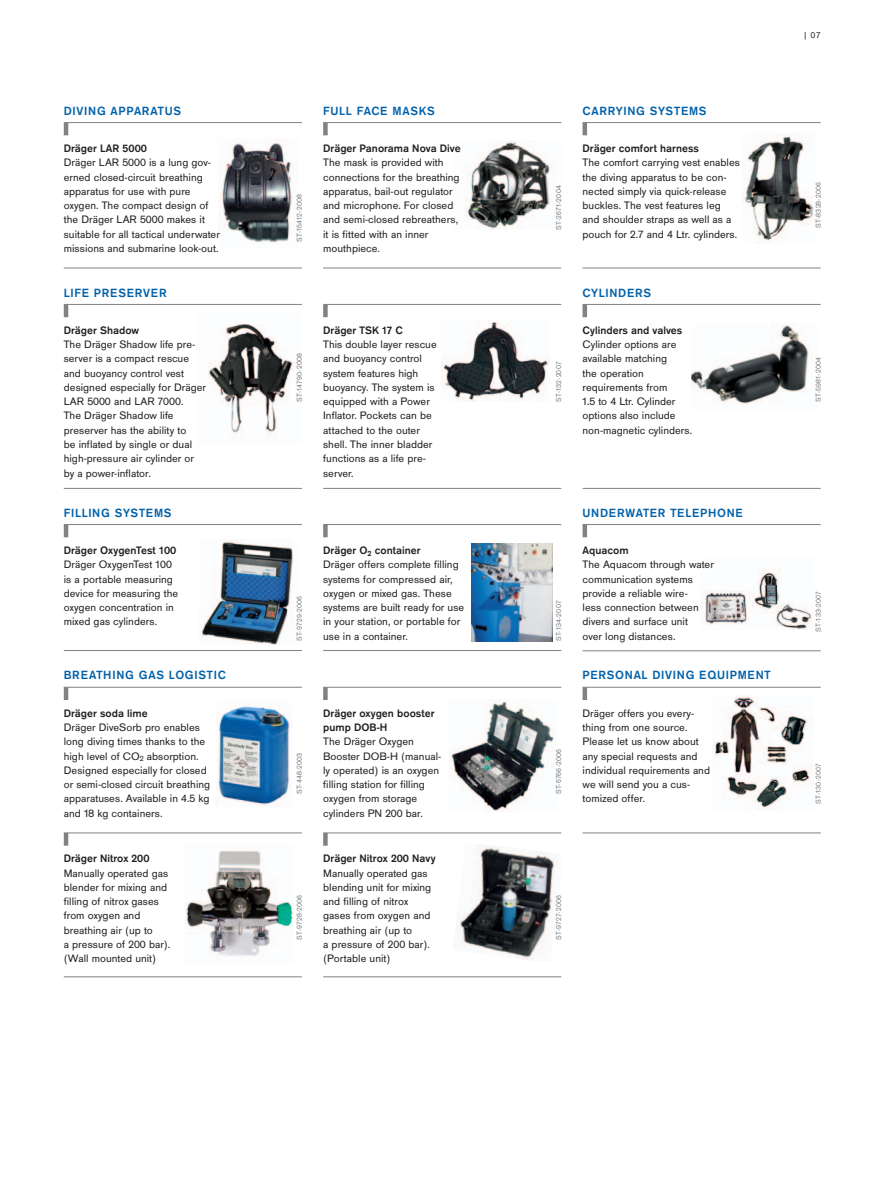
<style>
.page{position:relative;width:893px;height:1191px;background:#fff}
.page>*{position:absolute;margin:0;border:0;box-sizing:border-box;transform-origin:0 0}
.t1{font:700 12.3px "Draeger San";letter-spacing:.055em;color:#0161aa}
.t2{font:11.25px/14.2px "Draeger San";color:#231f20}
.t3{font:700 11.25px/14.2px "Draeger San";color:#231f20}
.t4{font:9px "Draeger San Tab";color:#231f20}
.t5{font:7.5px "Draeger San";letter-spacing:.025em;color:#808285}
.s1{font-weight:700}
</style>
<div class="page">
<hr style="left:64px;top:122px;width:238px;height:1px;background:#808285">
<hr style="left:64px;top:123px;width:4px;height:12px;background:#808285">
<img style="left:218px;top:138px;width:76px;height:105px">
<hr style="left:583px;top:122px;width:238px;height:1px;background:#808285">
<hr style="left:583px;top:123px;width:4px;height:12px;background:#808285">
<img style="left:742px;top:134px;width:73px;height:107px">
<hr style="left:323px;top:122px;width:238px;height:1px;background:#808285">
<div style="left:323px;top:123px;width:5px;height:12px;background:#808285"></div>
<img style="left:465px;top:141px;width:92px;height:89px">
<hr style="left:64px;top:304px;width:238px;height:1px;background:#808285">
<hr style="left:64px;top:304px;width:4px;height:13px;background:#808285">
<hr style="left:583px;top:268px;width:238px;height:1px;background:#808285">
<img style="left:208px;top:323px;width:87px;height:114px">
<hr style="left:583px;top:524px;width:238px;height:1px;background:#808285">
<hr style="left:583px;top:524px;width:4px;height:13px;background:#808285">
<img style="left:703px;top:570px;width:109px;height:59px">
<hr style="left:64px;top:524px;width:238px;height:1px;background:#808285">
<hr style="left:64px;top:524px;width:4px;height:13px;background:#808285">
<img style="left:200px;top:539px;width:94px;height:106px">
<hr style="left:583px;top:304px;width:238px;height:1px;background:#808285">
<hr style="left:583px;top:304px;width:4px;height:13px;background:#808285">
<img style="left:691px;top:323px;width:124px;height:81px">
<hr style="left:323px;top:524px;width:238px;height:1px;background:#808285">
<div style="left:323px;top:524px;width:5px;height:13px;background:#808285"></div>
<hr style="left:64px;top:687px;width:238px;height:1px;background:#808285">
<hr style="left:64px;top:687px;width:4px;height:13px;background:#808285">
<img style="left:216px;top:706px;width:74px;height:99px">
<hr style="left:323px;top:687px;width:238px;height:1px;background:#808285">
<div style="left:323px;top:687px;width:5px;height:13px;background:#808285"></div>
<img style="left:450px;top:699px;width:104px;height:112px">
<hr style="left:323px;top:832px;width:238px;height:1px;background:#808285">
<div style="left:323px;top:833px;width:5px;height:12px;background:#808285"></div>
<img style="left:453px;top:845px;width:103px;height:116px">
<hr style="left:583px;top:687px;width:238px;height:1px;background:#808285">
<hr style="left:583px;top:687px;width:4px;height:13px;background:#808285">
<img style="left:712px;top:695px;width:102px;height:115px">
<hr style="left:323px;top:304px;width:238px;height:1px;background:#808285">
<div style="left:323px;top:304px;width:5px;height:13px;background:#808285"></div>
<img style="left:442px;top:322px;width:107px;height:79px">
<hr style="left:64px;top:268px;width:238px;height:1px;background:#808285">
<img style="left:471px;top:543px;width:82px;height:98px">
<hr style="left:323px;top:976px;width:238px;height:1px;background:#808285">
<hr style="left:64px;top:976px;width:238px;height:1px;background:#808285">
<hr style="left:583px;top:650px;width:238px;height:1px;background:#808285">
<hr style="left:323px;top:488px;width:238px;height:1px;background:#808285">
<hr style="left:583px;top:488px;width:238px;height:1px;background:#808285">
<hr style="left:64px;top:488px;width:238px;height:1px;background:#808285">
<hr style="left:323px;top:268px;width:238px;height:1px;background:#808285">
<hr style="left:64px;top:650px;width:238px;height:1px;background:#808285">
<hr style="left:323px;top:650px;width:238px;height:1px;background:#808285">
<hr style="left:64px;top:832px;width:238px;height:1px;background:#808285">
<hr style="left:583px;top:832px;width:238px;height:1px;background:#808285">
<hr style="left:64px;top:833px;width:4px;height:12px;background:#808285">
<img style="left:185px;top:850px;width:108px;height:106px">
<p class="t1" style="left:64px;top:106px;width:119px">DIVING APPARATUS</p>
<p class="t3" style="left:64px;top:142px;width:85px">Dräger LAR 5000</p>
<p class="t2" style="left:64px;top:157px;width:158px">Dräger LAR 5000 is a lung gov&shy;erned closed-circuit breathing apparatus for use with pure oxygen. The compact design of the Dräger LAR 5000 makes it suitable for all tactical underwater missions and submarine look-out.</p>
<p class="t1" style="left:64px;top:288px;width:104px">LIFE PRESERVER</p>
<p class="t3" style="left:64px;top:324px;width:77px">Dräger Shadow</p>
<p class="t2" style="left:64px;top:338px;width:144px">The Dräger Shadow life pre&shy;server is a compact rescue and buoyancy control vest designed especially for Dräger<br>LAR 5000 and LAR 7000.<br>The Dräger Shadow life preserver has the ability to<br>be inflated by single or dual high-pressure air cylinder or by a power-inflator.</p>
<p class="t1" style="left:64px;top:508px;width:109px">FILLING SYSTEMS</p>
<p class="t3" style="left:64px;top:544px;width:114px">Dräger OxygenTest 100</p>
<p class="t2" style="left:64px;top:558px;width:116px">Dräger OxygenTest 100 is a portable measuring device for measuring the oxygen concentration in mixed gas cylinders.</p>
<p class="t1" style="left:64px;top:671px;width:164px">BREATHING GAS LOGISTIC</p>
<p class="t3" style="left:64px;top:707px;width:85px">Dräger soda lime</p>
<p class="t2" style="left:64px;top:721px;width:148px">Dräger DiveSorb pro enables long diving times thanks to the high level of CO<sub>2</sub> absorption.<br>Designed especially for closed or semi-closed circuit breathing apparatuses. Available in 4.5 kg and 18 kg containers.</p>
<p class="t3" style="left:64px;top:852px;width:87px">Dräger Nitrox 200</p>
<p class="t2" style="left:64px;top:867px;width:108px">Manually operated gas blender for mixing and filling of nitrox gases from oxygen and breathing air (up to<br>a pressure of 200 bar). (Wall mounted unit)</p>
<p class="t1" style="left:323px;top:106px;width:113px">FULL FACE MASKS</p>
<p class="t1" style="left:583px;top:106px;width:126px">CARRYING SYSTEMS</p>
<p class="t4" style="left:803px;top:32px;width:19px">| 07</p>
<p class="t3" style="left:583px;top:142px;width:118px">Dräger comfort harness</p>
<p class="t2" style="left:583px;top:157px;width:159px">The comfort carrying vest enables the diving apparatus to be con&shy;nected simply via quick-release buckles. The vest features leg and shoulder straps as well as a pouch for 2.7 and 4 Ltr. cylinders.</p>
<p class="t3" style="left:323px;top:142px;width:139px">Dräger Panorama Nova Dive</p>
<p class="t2" style="left:323px;top:157px;width:138px">The mask is provided with connections for the breathing apparatus, bail-out regulator and microphone. For closed and semi-closed rebreathers, it is fitted with an inner mouthpiece.</p>
<p class="t5" style="left:297px;top:242px;width:49px;rotate:-90deg">ST-15412-2008</p>
<p class="t5" style="left:556px;top:230px;width:46px;rotate:-90deg">ST-2671-2004</p>
<p class="t5" style="left:816px;top:227px;width:47px;rotate:-90deg">ST-8328-2006</p>
<p class="t5" style="left:297px;top:402px;width:50px;rotate:-90deg">ST-14790-2008</p>
<p class="t3" style="left:323px;top:324px;width:81px">Dräger TSK 17 C</p>
<p class="t2" style="left:323px;top:338px;width:115px">This double layer rescue and buoyancy control system features high buoyancy. The system is equipped with a Power<br>Inflator. Pockets can be attached to the outer shell. The inner bladder functions as a life pre&shy;server.</p>
<p class="t5" style="left:297px;top:641px;width:47px;rotate:-90deg">ST-9729-2006</p>
<p class="t2" style="left:323px;top:544px;width:143px"><span class="s1">Dräger O</span><sub>2</sub> <span class="s1">container<br></span>Dräger offers complete filling systems for compressed air, oxygen or mixed gas. These systems are built ready for use in your station, or portable for use in a container.</p>
<p class="t5" style="left:556px;top:402px;width:42px;rotate:-90deg">ST-132-2007</p>
<p class="t5" style="left:556px;top:641px;width:42px;rotate:-90deg">ST-134-2007</p>
<p class="t3" style="left:323px;top:707px;width:113px">Dräger oxygen booster pump DOB-H</p>
<p class="t2" style="left:323px;top:735px;width:120px">The Dräger Oxygen<br>Booster DOB-H (manual&shy;ly operated) is an oxygen filling station for filling oxygen from storage cylinders PN 200 bar.</p>
<p class="t5" style="left:297px;top:794px;width:43px;rotate:-90deg">ST-448-2003</p>
<p class="t5" style="left:556px;top:794px;width:47px;rotate:-90deg">ST-6766-2006</p>
<p class="t5" style="left:297px;top:940px;width:47px;rotate:-90deg">ST-9728-2006</p>
<p class="t3" style="left:323px;top:852px;width:114px">Dräger Nitrox 200 Navy</p>
<p class="t2" style="left:323px;top:867px;width:110px">Manually operated gas blending unit for mixing and filling of nitrox gases from oxygen and breathing air (up to<br>a pressure of 200 bar). (Portable unit)</p>
<p class="t5" style="left:556px;top:940px;width:46px;rotate:-90deg">ST-9727-2006</p>
<p class="t1" style="left:583px;top:288px;width:70px">CYLINDERS</p>
<p class="t3" style="left:583px;top:324px;width:101px">Cylinders and valves</p>
<p class="t2" style="left:583px;top:338px;width:111px">Cylinder options are available matching<br>the operation requirements from<br>1.5 to 4 Ltr. Cylinder options also include non-magnetic cylinders.</p>
<p class="t1" style="left:583px;top:508px;width:162px">UNDERWATER TELEPHONE</p>
<p class="t3" style="left:583px;top:544px;width:48px">Aquacom</p>
<p class="t2" style="left:583px;top:558px;width:133px">The Aquacom through water communication systems provide a reliable wire-<br>less connection between divers and surface unit<br>over long distances.</p>
<p class="t1" style="left:583px;top:671px;width:189px">PERSONAL DIVING EQUIPMENT</p>
<p class="t2" style="left:583px;top:707px;width:129px">Dräger offers you every&shy;thing from one source.<br>Please let us know about any special requests and individual requirements and we will send you a cus&shy;tomized offer.</p>
<p class="t5" style="left:816px;top:402px;width:46px;rotate:-90deg">ST-5981-2004</p>
<p class="t5" style="left:816px;top:631px;width:42px;rotate:-90deg">ST-133-2007</p>
<p class="t5" style="left:816px;top:804px;width:42px;rotate:-90deg">ST-130-2007</p>
</div>
